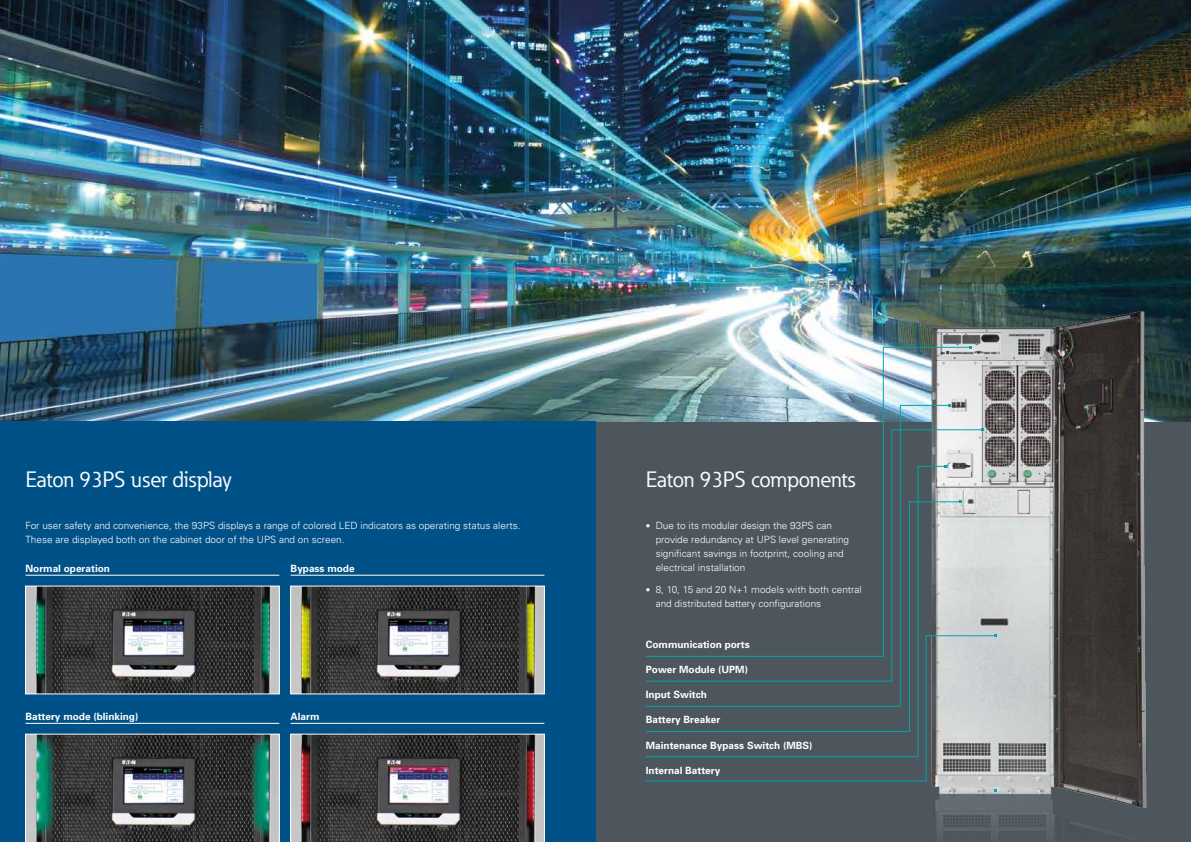
<style>
.page{position:relative;width:1191px;height:842px;background:#fff}
.page>*{position:absolute;margin:0;border:0;box-sizing:border-box;transform-origin:0 0}
.t1{font:22px "Eaton";letter-spacing:-.005em;color:#fff}
.t2{font:300 10px/14px "Univers";color:#fff}
.t3{font:700 10px "Univers";color:#fff}
.s1{font-size:9px}
</style>
<div class="page">
<div style="left:595px;top:0;width:596px;height:842px;background:#4c565c"></div>
<img style="left:0;top:0;width:1191px;height:421px">
<div style="left:0;top:421px;width:595px;height:421px;background:#005187"></div>
<img style="left:27px;top:588px;width:250px;height:104px">
<div style="left:25px;top:586px;width:254px;height:108px;border:1px solid #fff"></div>
<svg style="left:25px;top:734px;width:254px;height:108px;background:#4c5857"></svg>
<img style="left:292px;top:588px;width:251px;height:104px">
<div style="left:290px;top:586px;width:255px;height:108px;border:1px solid #fff"></div>
<svg style="left:290px;top:734px;width:255px;height:108px;background:#575053"></svg>
<img style="left:922px;top:304px;width:234px;height:534px">
<svg style="left:646px;top:635px;width:348px;height:147px"></svg>
<svg style="left:960px;top:429px;width:23px;height:253px;background:#d1d5d6"></svg>
<svg style="left:645px;top:657px;width:301px;height:101px"></svg>
<svg style="left:645px;top:346px;width:325px;height:311px"></svg>
<hr style="left:26px;top:575px;width:253px;height:1px;background:#fff">
<hr style="left:26px;top:723px;width:253px;height:1px;background:#fff">
<hr style="left:291px;top:575px;width:253px;height:1px;background:#fff">
<hr style="left:291px;top:723px;width:253px;height:1px;background:#fff">
<h1 class="t1" style="left:26px;top:466px;width:208px">Eaton 93PS user display</h1>
<h1 class="t1" style="left:646px;top:466px;width:211px">Eaton 93PS components</h1>
<p class="t2" style="left:26px;top:518px;width:496px">For user safety and convenience, the 93PS displays a range of colored LED indicators as operating status alerts.<br>These are displayed both on the cabinet door of the UPS and on screen.</p>
<p class="t2" style="left:656px;top:518px;width:195px;text-indent:-10px"><span class="s1">•</span> Due to its modular design the 93PS can provide redundancy at UPS level generating significant savings in footprint, cooling and electrical installation</p>
<p class="t2" style="left:656px;top:582px;width:207px;text-indent:-10px"><span class="s1">•</span> 8, 10, 15 and 20 N+1 models with both central and distributed battery configurations</p>
<p class="t3" style="left:291px;top:562px;width:65px">Bypass mode</p>
<p class="t3" style="left:26px;top:562px;width:86px">Normal operation</p>
<p class="t3" style="left:26px;top:710px;width:114px">Battery mode (blinking)</p>
<p class="t3" style="left:291px;top:710px;width:30px">Alarm</p>
<p class="t3" style="left:646px;top:638px;width:105px">Communication ports</p>
<p class="t3" style="left:646px;top:663px;width:104px">Power Module (UPM)</p>
<p class="t3" style="left:646px;top:688px;width:63px">Input Switch</p>
<p class="t3" style="left:646px;top:713px;width:76px">Battery Breaker</p>
<p class="t3" style="left:646px;top:738px;width:168px">Maintenance Bypass Switch (MBS)</p>
<p class="t3" style="left:646px;top:764px;width:76px">Internal Battery</p>
</div>
